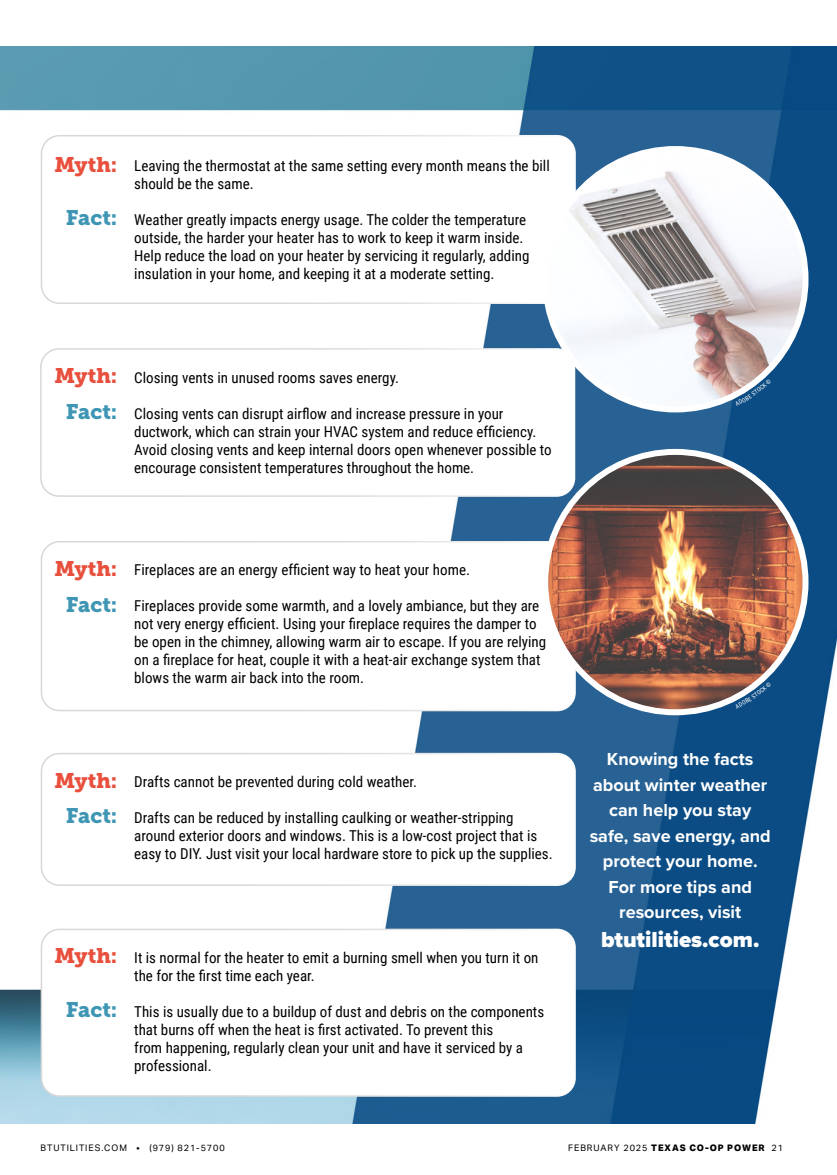
<style>
.page{position:relative;width:837px;height:1175px;background:#fff}
.page>*{position:absolute;margin:0;border:0;box-sizing:border-box;transform-origin:0 0}
.t1{font:900 22.5px "Proxima Nova";color:#fff}
.t2{font:21px "Museo Slab 900";color:#e8503d}
.t3{font:21px "Museo Slab 900";color:#3f96b4}
.t4{font:700 18px/25.5px "Proxima Nova";color:#fff;text-align:center}
.t5{font:15px/18px "Roboto Condensed";color:#000}
.t6{font:9px "Aktiv Grotesk";letter-spacing:.1em;color:#000}
.t7{font:800 9px "Aktiv Grotesk";letter-spacing:.1em;color:#000}
.s1{font-weight:400}
</style>
<div class="page">
<img style="left:0;top:46px;width:837px;height:1077px">
<div style="left:41px;top:136px;width:534px;height:167px;background:#fff;border-radius:18px"></div>
<div style="left:41px;top:135px;width:535px;height:169px;border:2px solid #fff;border-radius:18px"></div>
<div style="left:41px;top:349px;width:534px;height:147px;background:#fff;border-radius:18px"></div>
<div style="left:40px;top:348px;width:535px;height:149px;border:2px solid #fff;border-radius:18px"></div>
<div style="left:41px;top:542px;width:534px;height:168px;background:#fff;border-radius:18px"></div>
<div style="left:41px;top:541px;width:535px;height:170px;border:2px solid #fff;border-radius:18px"></div>
<div style="left:41px;top:753px;width:534px;height:132px;background:#fff;border-radius:18px"></div>
<div style="left:41px;top:753px;width:535px;height:133px;border:2px solid #fff;border-radius:18px"></div>
<div style="left:41px;top:929px;width:534px;height:167px;background:#fff;border-radius:18px"></div>
<div style="left:41px;top:928px;width:535px;height:168px;border:2px solid #fff;border-radius:18px"></div>
<img style="left:545px;top:149px;width:261px;height:260px;border-radius:130px">
<div style="left:542px;top:146px;width:267px;height:266px;border:6px solid #fff;border-radius:50%"></div>
<img style="left:545px;top:452px;width:261px;height:260px;border-radius:130px">
<div style="left:542px;top:449px;width:267px;height:266px;border:6px solid #fff;border-radius:50%"></div>
<svg style="left:735px;top:378px;width:37px;height:28px"></svg>
<svg style="left:735px;top:681px;width:37px;height:27px"></svg>
<h2 class="t2" style="left:55px;top:152px;width:64px">Myth:</h2>
<h2 class="t3" style="left:66px;top:206px;width:53px">Fact:</h2>
<p class="t5" style="left:134px;top:156px;width:417px">Leaving the thermostat at the same setting every month means the bill should be the same.</p>
<p class="t5" style="left:134px;top:210px;width:397px">Weather greatly impacts energy usage. The colder the temperature outside, the harder your heater has to work to keep it warm inside.<br>Help reduce the load on your heater by servicing it regularly, adding insulation in your home, and keeping it at a moderate setting.</p>
<h2 class="t2" style="left:55px;top:363px;width:64px">Myth:</h2>
<h2 class="t3" style="left:66px;top:399px;width:53px">Fact:</h2>
<p class="t5" style="left:134px;top:368px;width:266px">Closing vents in unused rooms saves energy.</p>
<p class="t5" style="left:134px;top:404px;width:419px">Closing vents can disrupt airflow and increase pressure in your ductwork, which can strain your HVAC system and reduce efficiency.<br>Avoid closing vents and keep internal doors open whenever possible to encourage consistent temperatures throughout the home.</p>
<h2 class="t2" style="left:55px;top:556px;width:64px">Myth:</h2>
<h2 class="t3" style="left:66px;top:592px;width:53px">Fact:</h2>
<p class="t5" style="left:134px;top:560px;width:337px">Fireplaces are an energy efficient way to heat your home.</p>
<p class="t5" style="left:134px;top:596px;width:413px">Fireplaces provide some warmth, and a lovely ambiance, but they are not very energy efficient. Using your fireplace requires the damper to be open in the chimney, allowing warm air to escape. If you are relying on a fireplace for heat, couple it with a heat-air exchange system that blows the warm air back into the room.</p>
<h2 class="t2" style="left:55px;top:768px;width:64px">Myth:</h2>
<h2 class="t3" style="left:66px;top:804px;width:53px">Fact:</h2>
<p class="t5" style="left:134px;top:772px;width:284px">Drafts cannot be prevented during cold weather.</p>
<p class="t5" style="left:134px;top:808px;width:420px">Drafts can be reduced by installing caulking or weather-stripping around exterior doors and windows. This is a low-cost project that is easy to DIY. Just visit your local hardware store to pick up the supplies.</p>
<h2 class="t2" style="left:55px;top:943px;width:64px">Myth:</h2>
<h2 class="t3" style="left:66px;top:997px;width:53px">Fact:</h2>
<p class="t5" style="left:134px;top:948px;width:406px">It is normal for the heater to emit a burning smell when you turn it on the for the first time each year.</p>
<p class="t5" style="left:134px;top:1002px;width:411px">This is usually due to a buildup of dust and debris on the components that burns off when the heat is first activated. To prevent this<br>from happening, regularly clean your unit and have it serviced by a professional.</p>
<p class="t4" style="left:590px;top:746px;width:183px">Knowing the facts about winter weather can help you stay safe, save energy, and protect your home.<br>For more tips and resources, visit</p>
<h1 class="t1" style="left:601px;top:922px;width:160px">btutilities.com.</h1>
<p class="t6" style="left:40px;top:1143px;width:186px">BTUTILITIES.COM • (979) 821-5700</p>
<p class="t7" style="left:568px;top:1143px;width:216px"><span class="s1">FEBRUARY 2025</span> TEXAS CO-OP POWER <span class="s1">21</span></p>
</div>
